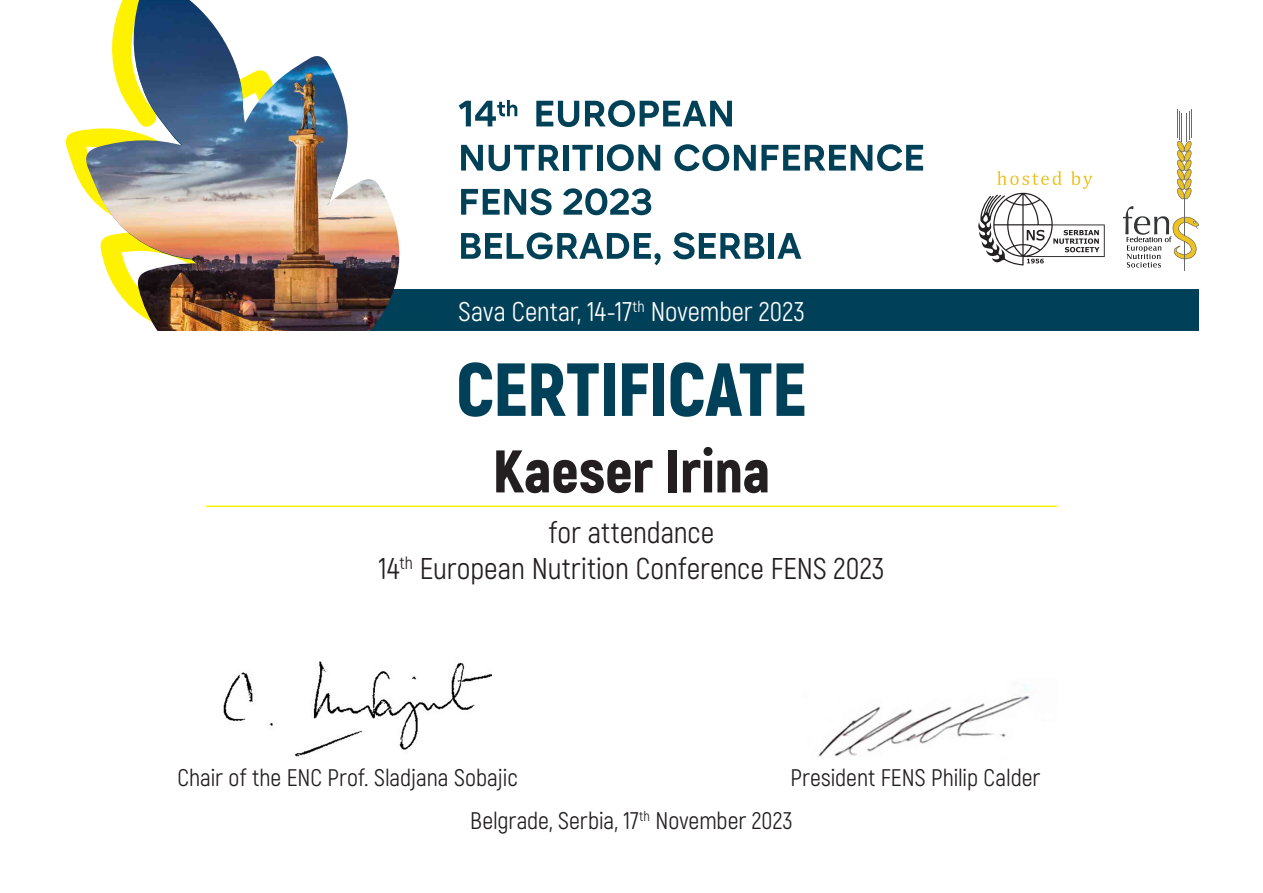
<style>
.page{position:relative;width:1263px;height:893px;background:#fff}
.page>*{position:absolute;margin:0;border:0;box-sizing:border-box;transform-origin:0 0}
.cert{font:900 75px "Akrobat";letter-spacing:-.01em;color:#004058}
.ime{font:900 60px "Akrobat";letter-spacing:-.005em;color:#231f20}
.for{font:30px "Akrobat";color:#231f20}
.konf_datum{font:27px "Akrobat";letter-spacing:.005em;color:#fff}
.datum{font:24px "Akrobat";letter-spacing:-.005em;color:#231f20}
</style>
<div class="page">
<div style="left:280px;top:289px;width:919px;height:43px;background:#004058"></div>
<svg style="left:65px;top:129px;width:20px;height:61px"></svg>
<img style="left:85px;top:0;width:316px;height:332px">
<svg style="left:1123px;top:109px;width:76px;height:162px"></svg>
<svg style="left:978px;top:171px;width:127px;height:94px"></svg>
<img style="left:223px;top:661px;width:269px;height:96px">
<img style="left:818px;top:684px;width:212px;height:73px">
<svg style="left:459px;top:100px;width:58px;height:26px"></svg>
<svg style="left:536px;top:101px;width:43px;height:26px"></svg>
<svg style="left:585px;top:100px;width:147px;height:27px"></svg>
<svg style="left:461px;top:145px;width:22px;height:26px"></svg>
<svg style="left:489px;top:145px;width:70px;height:26px"></svg>
<div style="left:563px;top:145px;width:5px;height:26px;background:#004158"></div>
<svg style="left:572px;top:145px;width:21px;height:26px"></svg>
<div style="left:597px;top:145px;width:5px;height:26px;background:#004158"></div>
<svg style="left:607px;top:144px;width:53px;height:27px"></svg>
<svg style="left:674px;top:144px;width:249px;height:27px"></svg>
<svg style="left:461px;top:188px;width:91px;height:27px"></svg>
<svg style="left:563px;top:188px;width:88px;height:27px"></svg>
<svg style="left:461px;top:232px;width:200px;height:33px"></svg>
<svg style="left:673px;top:232px;width:91px;height:27px"></svg>
<div style="left:768px;top:233px;width:6px;height:26px;background:#004158"></div>
<svg style="left:777px;top:233px;width:24px;height:26px"></svg>
<hr style="left:206px;top:505px;width:851px;height:2px;background:#fff200">
<p class="konf_datum" style="left:459px;top:295px;width:348px">Sava Centar, 14-17<sup>th</sup> November 2023</p>
<p class="cert" style="left:456px;top:341px;width:352px">CERTIFICATE</p>
<p class="ime" style="left:492px;top:432px;width:279px">Kaeser Irina</p>
<p class="for" style="left:549px;top:514px;width:167px">for attendance</p>
<p class="for" style="left:378px;top:550px;width:507px">14<sup>th</sup> European Nutrition Conference FENS 2023</p>
<p class="datum" style="left:177px;top:764px;width:342px">Chair of the ENC Prof. Sladjana Sobajic</p>
<p class="datum" style="left:790px;top:764px;width:251px">President FENS Philip Calder</p>
<p class="datum" style="left:470px;top:806px;width:324px">Belgrade, Serbia, 17<sup>th</sup> November 2023</p>
</div>
